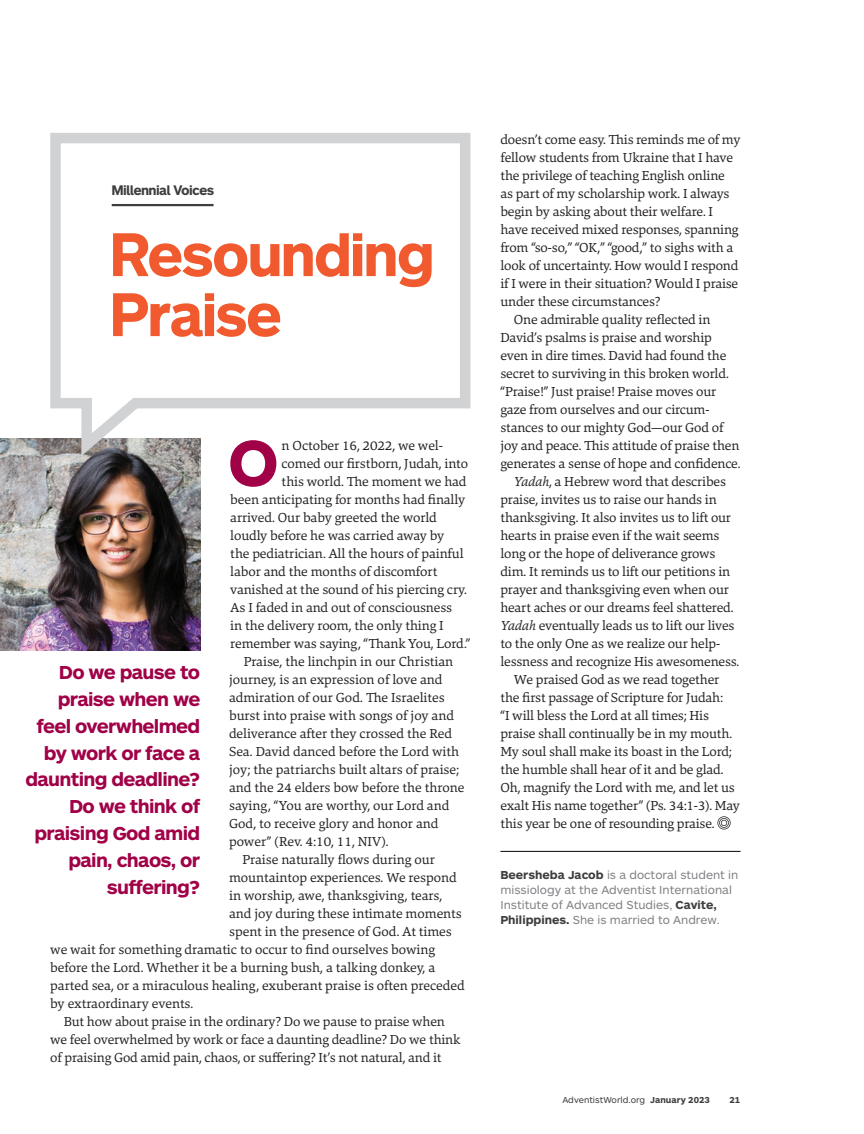
<style>
.page{position:relative;width:864px;height:1134px;background:#fff}
.page>*{position:absolute;margin:0;border:0;box-sizing:border-box;transform-origin:0 0}
.Drop_Caps{font:700 67.5px "ARS Maquette Pro";color:#a00147}
.Millennial_Voices_H1{font:700 60px/60px "ARS Maquette Pro";color:#f1592f}
.Pull_Quotes{font:700 19.5px/26.8px "ARS Maquette Pro";letter-spacing:-.01em;color:#a00147;text-align:right}
.Main_Body{font:13.5px/18px "Danton";letter-spacing:-.01em;color:#231f20}
.Drop_Caps-2{font:13.5px "Danton";letter-spacing:-.005em;color:#231f20}
.t1{font:700 13.5px "ARS Maquette Pro";color:#3e3e3f}
.Author_Bios{font:12px/15px "ARS Maquette Pro";color:#808285}
.t2{font:9px "ARS Maquette Pro";color:#3e3e3f}
.t3{font:700 9px "ARS Maquette Pro";color:#3e3e3f}
.s1{font-style:italic}
.s2{font-weight:700;color:#3e3e3f}
.s3{font-weight:700}
</style>
<div class="page">
<hr style="left:500px;top:851px;width:241px;height:1px;background:#231f20">
<svg style="left:717px;top:816px;width:14px;height:14px"></svg>
<img style="left:0;top:439px;width:200px;height:211px">
<svg style="left:45px;top:133px;width:426px;height:334px"></svg>
<hr style="left:112px;top:204px;width:102px;height:2px;background:#3e3e3f">
<p class="t1" style="left:112px;top:182px;width:104px">Millennial Voices</p>
<p class="Millennial_Voices_H1" style="left:110px;top:222px;width:325px">Resounding<br>Praise</p>
<p class="Drop_Caps" style="left:228px;top:419px;width:52px">O</p>
<p class="Drop_Caps-2" style="left:282px;top:437px;width:163px">n October 16, 2022, we wel-</p>
<p class="Drop_Caps-2" style="left:282px;top:455px;width:188px">comed our firstborn, Judah, into</p>
<p class="Drop_Caps-2" style="left:282px;top:473px;width:186px">this world. The moment we had</p>
<p class="Drop_Caps-2" style="left:230px;top:491px;width:236px">been anticipating for months had finally</p>
<p class="Drop_Caps-2" style="left:230px;top:509px;width:208px">arrived. Our baby greeted the world</p>
<p class="Drop_Caps-2" style="left:230px;top:527px;width:216px">loudly before he was carried away by</p>
<p class="Drop_Caps-2" style="left:230px;top:545px;width:235px">the pediatrician. All the hours of painful</p>
<p class="Drop_Caps-2" style="left:230px;top:563px;width:208px">labor and the months of discomfort</p>
<p class="Drop_Caps-2" style="left:230px;top:581px;width:238px">vanished at the sound of his piercing cry.</p>
<p class="Drop_Caps-2" style="left:230px;top:599px;width:223px">As I faded in and out of consciousness</p>
<p class="Drop_Caps-2" style="left:230px;top:617px;width:215px">in the delivery room, the only thing I</p>
<p class="Drop_Caps-2" style="left:230px;top:635px;width:242px">remember was saying, “Thank You, Lord.”</p>
<p class="Main_Body" style="left:229px;top:652px;width:237px;text-indent:15px">Praise, the linchpin in our Christian journey, is an expression of love and admiration of our God. The Israelites burst into praise with songs of joy and deliverance after they crossed the Red Sea. David danced before the Lord with joy; the patriarchs built altars of praise; and the 24 elders bow before the throne saying, “You are worthy, our Lord and God, to receive glory and honor and power” (Rev. 4:10, 11, NIV).</p>
<p class="Main_Body" style="left:243px;top:850px;width:194px">Praise naturally flows during our</p>
<p class="Main_Body" style="left:229px;top:868px;width:229px">mountaintop experiences. We respond</p>
<p class="Main_Body" style="left:229px;top:886px;width:215px">in worship, awe, thanksgiving, tears,</p>
<p class="Main_Body" style="left:229px;top:904px;width:234px">and joy during these intimate moments</p>
<p class="Main_Body" style="left:229px;top:922px;width:224px">spent in the presence of God. At times</p>
<p class="Main_Body" style="left:50px;top:940px;width:386px">we wait for something dramatic to occur to find ourselves bowing</p>
<p class="Main_Body" style="left:50px;top:958px;width:386px">before the Lord. Whether it be a burning bush, a talking donkey, a</p>
<p class="Main_Body" style="left:50px;top:976px;width:416px">parted sea, or a miraculous healing, exuberant praise is often preceded</p>
<p class="Main_Body" style="left:50px;top:994px;width:144px">by extraordinary events.</p>
<p class="Main_Body" style="left:50px;top:1012px;width:412px;text-indent:14px">But how about praise in the ordinary? Do we pause to praise when we feel overwhelmed by work or face a daunting deadline? Do we think of praising God amid pain, chaos, or suffering? It’s not natural, and it</p>
<p class="Pull_Quotes" style="left:25px;top:658px;width:176px">Do we pause to praise when we feel overwhelmed by work or face a daunting deadline?<br>Do we think of praising God amid pain, chaos, or suffering?</p>
<p class="Main_Body" style="left:500px;top:130px;width:242px">doesn’t come easy. This reminds me of my fellow students from Ukraine that I have the privilege of teaching English online as part of my scholarship work. I always begin by asking about their welfare. I have received mixed responses, spanning from “so-so,” “OK,” “good,” to sighs with a look of uncertainty. How would I respond if I were in their situation? Would I praise under these circumstances?</p>
<p class="Main_Body" style="left:500px;top:310px;width:242px;text-indent:14px">One admirable quality reflected in David’s psalms is praise and worship even in dire times. David had found the secret to surviving in this broken world. “Praise!” Just praise! Praise moves our gaze from ourselves and our circum&shy;stances to our mighty God—our God of joy and peace. This attitude of praise then generates a sense of hope and confidence.</p>
<p class="Main_Body" style="left:500px;top:472px;width:240px;text-indent:14px"><span class="s1">Yadah</span>, a Hebrew word that describes praise, invites us to raise our hands in thanksgiving. It also invites us to lift our hearts in praise even if the wait seems long or the hope of deliverance grows dim. It reminds us to lift our petitions in prayer and thanksgiving even when our heart aches or our dreams feel shattered.<br><span class="s1">Yadah</span> eventually leads us to lift our lives to the only One as we realize our help&shy;lessness and recognize His awesomeness.</p>
<p class="Main_Body" style="left:500px;top:670px;width:241px;text-indent:14px">We praised God as we read together the first passage of Scripture for Judah:<br>“I will bless the Lord at all times; His praise shall continually be in my mouth.<br>My soul shall make its boast in the Lord; the humble shall hear of it and be glad.<br>Oh, magnify the Lord with me, and let us exalt His name together” (Ps. 34:1-3). May this year be one of resounding praise.</p>
<p class="Author_Bios" style="left:500px;top:867px;width:239px"><span class="s2">Beersheba Jacob</span> is a doctoral student in missiology at the Adventist International Institute of Advanced Studies, <span class="s2">Cavite, Philippines.</span> She is married to Andrew.</p>
<p class="t2" style="left:562px;top:1094px;width:149px">AdventistWorld.org <span class="s3">January 2023</span></p>
<p class="t3" style="left:729px;top:1094px;width:12px">21</p>
</div>
